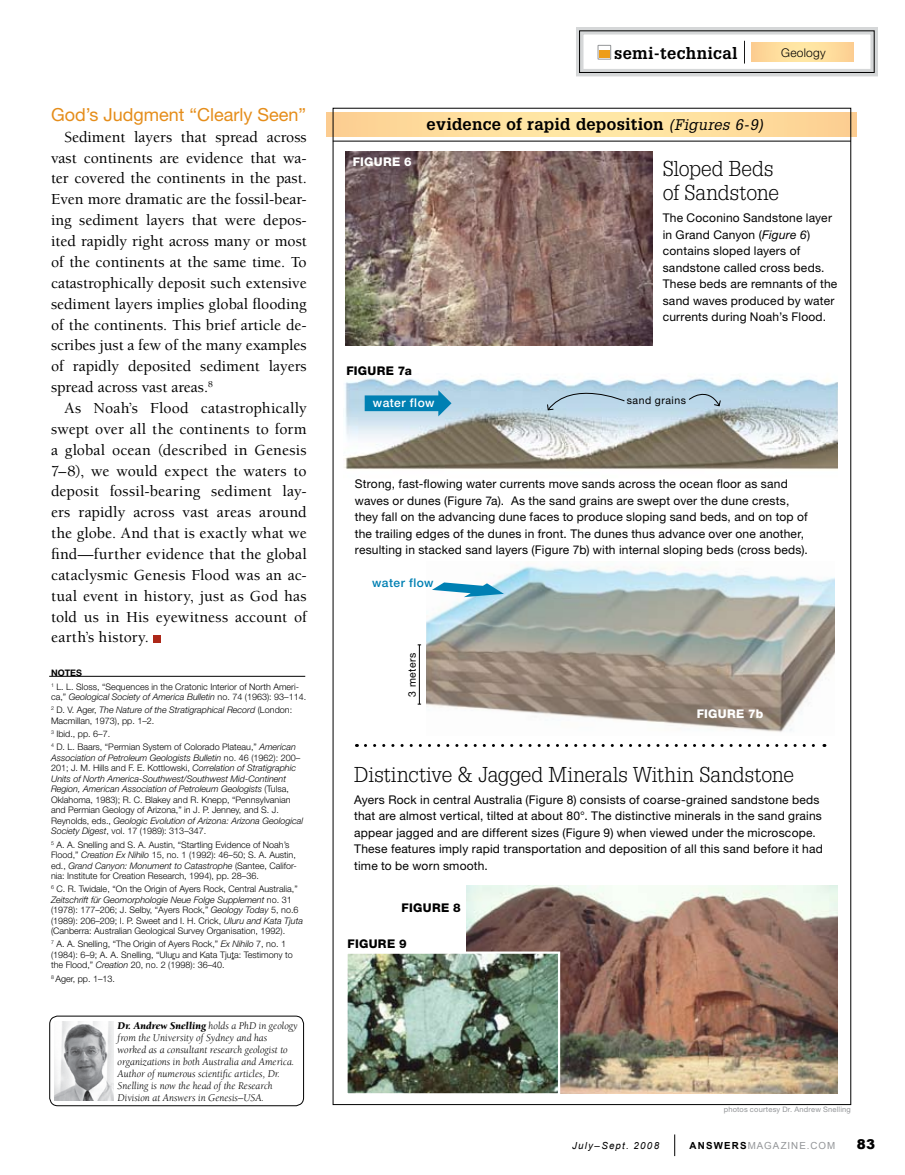
<style>
.page{position:relative;width:905px;height:1175px;background:#fff}
.page>*{position:absolute;margin:0;border:0;box-sizing:border-box;transform-origin:0 0}
.t1{font:300 21px/24px "Glypha LT Std";letter-spacing:.005em;color:#000}
.t2{font:18px "Helvetica Neue LT Std";color:#e58d1a}
.t3{font:700 16.5px "Glypha LT Std";letter-spacing:.015em;color:#000}
.t4{font:500 15.75px/20.9px "Berkeley Std";color:#000;text-align:justify}
.t5{font:900 13.5px "Arial";color:#000}
.t6{font:12px/16.5px "Helvetica Neue LT Std";letter-spacing:.015em;color:#000}
.t7{font:800 12px "Helvetica Neue LT Std";letter-spacing:.025em;color:#000}
.t8{font:800 12px "Helvetica Neue LT Std";letter-spacing:.025em;color:#fff}
.t9{font:500 12px "Helvetica Neue LT Std";letter-spacing:.045em;color:#0080b3}
.t10{font:500 12px "Helvetica Neue LT Std";letter-spacing:.045em;color:#fff}
.t11{font:300 12px "Helvetica Neue LT Std";letter-spacing:.025em;color:#000}
.t12{font:italic 10.5px/12px "Berkeley Std";color:#000}
.t13{font:10.5px "Helvetica Neue LT Std";letter-spacing:.05em;color:#000}
.t14{font:9.75px "Arial";letter-spacing:.105em;color:#939598}
.t15{font:italic 9.75px "Arial";letter-spacing:.125em;color:#000}
.t16{font:300 9px/10.5px "Helvetica Neue LT Std";color:#000}
.t17{font:italic 300 9px/10.5px "Helvetica Neue LT Std";color:#000}
.t18{font:7.5px "Helvetica Neue LT Std";letter-spacing:.025em;color:#939598}
.s1{font-weight:700}
.s2{font-style:normal}
.s3{font-style:italic}
.s4{font-weight:900}
.s5{font-weight:400;font-style:italic;font-size:15px}
.s6{font-weight:700;color:#000}
</style>
<div class="page">
<svg style="left:674px;top:1134px;width:1px;height:22px"></svg>
<hr style="left:333px;top:141px;width:518px;height:1px;background:#000">
<svg style="left:327px;top:113px;width:529px;height:24px;background:#fddc9c"></svg>
<div style="left:576px;top:27px;width:302px;height:49px;border:8px solid #d5d7d8"></div>
<div style="left:579px;top:31px;width:295px;height:42px;border:1px solid #000"></div>
<svg style="left:744px;top:41px;width:1px;height:23px"></svg>
<svg style="left:752px;top:43px;width:101px;height:19px;background:#fedc9c"></svg>
<div style="left:597px;top:45px;width:14px;height:14px;border:1px solid #939598"></div>
<svg style="left:599px;top:50px;width:10px;height:8px"></svg>
<img style="left:346px;top:152px;width:307px;height:193px">
<img style="left:466px;top:885px;width:371px;height:208px">
<img style="left:348px;top:954px;width:209px;height:138px">
<div style="left:345px;top:951px;width:215px;height:144px;border:2px solid #fff"></div>
<svg style="left:365px;top:744px;width:460px;height:3px"></svg>
<img style="left:55px;top:1021px;width:58px;height:79px">
<div style="left:50px;top:1015px;width:254px;height:90px;border:1px solid #000;border-radius:8px"></div>
<hr style="left:49px;top:676px;width:256px;height:1px;background:#000">
<img style="left:426px;top:566px;width:408px;height:166px">
<svg style="left:429px;top:577px;width:85px;height:24px"></svg>
<hr style="left:419px;top:645px;width:1px;height:59px;background:#000">
<img style="left:344px;top:378px;width:493px;height:92px">
<svg style="left:364px;top:390px;width:87px;height:26px;background:#4da4c8"></svg>
<svg style="left:688px;top:384px;width:33px;height:22px"></svg>
<svg style="left:546px;top:379px;width:79px;height:32px;background:#b6d0e0"></svg>
<div style="left:153px;top:635px;width:8px;height:7px;background:#ad2819"></div>
<h2 class="t2" style="left:51px;top:104px;width:257px">God’s Judgment “Clearly Seen”</h2>
<p class="t4" style="left:51px;top:127px;width:257px;text-indent:13px">Sediment layers that spread across vast continents are evidence that wa&shy;ter covered the continents in the past.<br>Even more dramatic are the fossil-bear&shy;ing sediment layers that were depos&shy;ited rapidly right across many or most of the continents at the same time. To catastrophically deposit such extensive sediment layers implies global flooding of the continents. This brief article de&shy;scribes just a few of the many examples of rapidly deposited sediment layers spread across vast areas.<sup>8</sup></p>
<p class="t4" style="left:51px;top:398px;width:257px;text-indent:13px">As Noah’s Flood catastrophically swept over all the continents to form a global ocean (described in Genesis 7–8), we would expect the waters to deposit fossil-bearing sediment lay&shy;ers rapidly across vast areas around the globe. And that is exactly what we find—further evidence that the global cataclysmic Genesis Flood was an ac&shy;tual event in history, just as God has told us in His eyewitness account of earth’s history.</p>
<p class="t16" style="left:51px;top:666px;width:249px;line-height:13.2px"><span class="s1">NOTES<br></span><sup>1</sup> L. L. Sloss, “Sequences in the Cratonic Interior of North Ameri-</p>
<p class="t17" style="left:51px;top:690px;width:257px;line-height:13.2px"><span class="s2">ca,”</span> Geological Society of America Bulletin <span class="s2">no. 74 (1963): 93–114.<br></span><sup>2</sup> <span class="s2">D. V. Ager,</span> The Nature of the Stratigraphical Record <span class="s2">(London:</span></p>
<p class="t16" style="left:51px;top:714px;width:246px;line-height:13.2px">Macmillan, 1973), pp. 1–2.<br><sup>3</sup> Ibid., pp. 6–7.<br><sup>4</sup> D. L. Baars, “Permian System of Colorado Plateau,” <span class="s3">American</span></p>
<p class="t17" style="left:51px;top:752px;width:253px">Association of Petroleum Geologists Bulletin <span class="s2">no. 46 (1962): 200– 201; J. M. Hills and F. E. Kottlowski,</span> Correlation of Stratigraphic Units of North America-Southwest/Southwest Mid-Continent Region, American Association of Petroleum Geologists <span class="s2">(Tulsa, Oklahoma, 1983); R. C. Blakey and R. Knepp, “Pennsylvanian and Permian Geology of Arizona,” in J. P. Jenney, and S. J.<br>Reynolds, eds.,</span> Geologic Evolution of Arizona: Arizona Geological Society Digest<span class="s2">, vol. 17 (1989): 313–347.</span></p>
<p class="t16" style="left:51px;top:839px;width:247px"><sup>5</sup> A. A. Snelling and S. A. Austin, “Startling Evidence of Noah’s Flood,” <span class="s3">Creation Ex Nihilo</span> 15, no. 1 (1992): 46–50; S. A. Austin, ed., <span class="s3">Grand Canyon: Monument to Catastrophe</span> (Santee, Califor&shy;nia: Institute for Creation Research, 1994), pp. 28–36.</p>
<p class="t16" style="left:51px;top:883px;width:253px"><sup>6</sup> C. R. Twidale, “On the Origin of Ayers Rock, Central Australia,” <span class="s3">Zeitschrift für Geomorphologie Neue Folge Supplement</span> no. 31 (1978): 177–206; J. Selby, “Ayers Rock,” <span class="s3">Geology Today</span> 5, no.6 (1989): 206–209; I. P. Sweet and I. H. Crick, <span class="s3">Uluru and Kata Tjuta </span>(Canberra: Australian Geological Survey Organisation, 1992).</p>
<p class="t16" style="left:51px;top:938px;width:243px"><sup>7</sup> A. A. Snelling, “The Origin of Ayers Rock,” <span class="s3">Ex Nihilo</span> 7, no. 1 (1984): 6–9; A. A. Snelling, “Uluru and Kata Tjuta: Testimony to the Flood,” <span class="s3">Creation</span> 20, no. 2 (1998): 36–40.</p>
<p class="t16" style="left:51px;top:973px;width:66px"><sup>8</sup> Ager, pp. 1–13.</p>
<p class="t12" style="left:118px;top:1019px;width:182px"><span class="s4">Dr. Andrew Snelling</span> holds a PhD in geology from the University of Sydney and has worked as a consultant research geologist to organizations in both Australia and America.<br>Author of numerous scientific articles, Dr.<br>Snelling is now the head of the Research Division at Answers in Genesis–USA.</p>
<h3 class="t3" style="left:614px;top:43px;width:125px">semi-technical</h3>
<p class="t11" style="left:781px;top:45px;width:46px">Geology</p>
<p class="t8" style="left:353px;top:155px;width:61px">FIGURE 6</p>
<h3 class="t3" style="left:426px;top:114px;width:338px">evidence of rapid deposition <span class="s5">(Figures 6-9)</span></h3>
<h1 class="t1" style="left:662px;top:157px;width:118px">Sloped Beds of Sandstone</h1>
<p class="t6" style="left:662px;top:209px;width:176px">The Coconino Sandstone layer in Grand Canyon (<span class="s3">Figure 6</span>) contains sloped layers of sandstone called cross beds.<br>These beds are remnants of the sand waves produced by water currents during Noah’s Flood.</p>
<p class="t7" style="left:346px;top:363px;width:67px">FIGURE 7a</p>
<p class="t10" style="left:373px;top:395px;width:63px">water flow</p>
<p class="t13" style="left:626px;top:394px;width:61px">sand grains</p>
<p class="t6" style="left:355px;top:475px;width:454px">Strong, fast-flowing water currents move sands across the ocean floor as sand waves or dunes (Figure 7a). As the sand grains are swept over the dune crests, they fall on the advancing dune faces to produce sloping sand beds, and on top of the trailing edges of the dunes in front. The dunes thus advance over one another, resulting in stacked sand layers (Figure 7b) with internal sloping beds (cross beds).</p>
<p class="t9" style="left:372px;top:575px;width:63px">water flow</p>
<p class="t13" style="left:406px;top:696px;width:46px;rotate:-90deg">3 meters</p>
<p class="t8" style="left:696px;top:707px;width:68px">FIGURE 7b</p>
<h1 class="t1" style="left:354px;top:763px;width:441px">Distinctive &amp; Jagged Minerals Within Sandstone</h1>
<p class="t6" style="left:354px;top:791px;width:470px">Ayers Rock in central Australia (Figure 8) consists of coarse-grained sandstone beds that are almost vertical, tilted at about 80°. The distinctive minerals in the sand grains appear jagged and are different sizes (Figure 9) when viewed under the microscope.<br>These features imply rapid transportation and deposition of all this sand before it had time to be worn smooth.</p>
<p class="t7" style="left:401px;top:901px;width:61px">FIGURE 8</p>
<p class="t7" style="left:347px;top:936px;width:61px">FIGURE 9</p>
<p class="t18" style="left:723px;top:1104px;width:129px">photos courtesy Dr. Andrew Snelling</p>
<p class="t15" style="left:572px;top:1138px;width:88px">July–Sept. 2008</p>
<p class="t14" style="left:689px;top:1138px;width:147px"><span class="s6">ANSWERS</span>MAGAZINE.COM</p>
<p class="t5" style="left:856px;top:1136px;width:20px">83</p>
</div>
